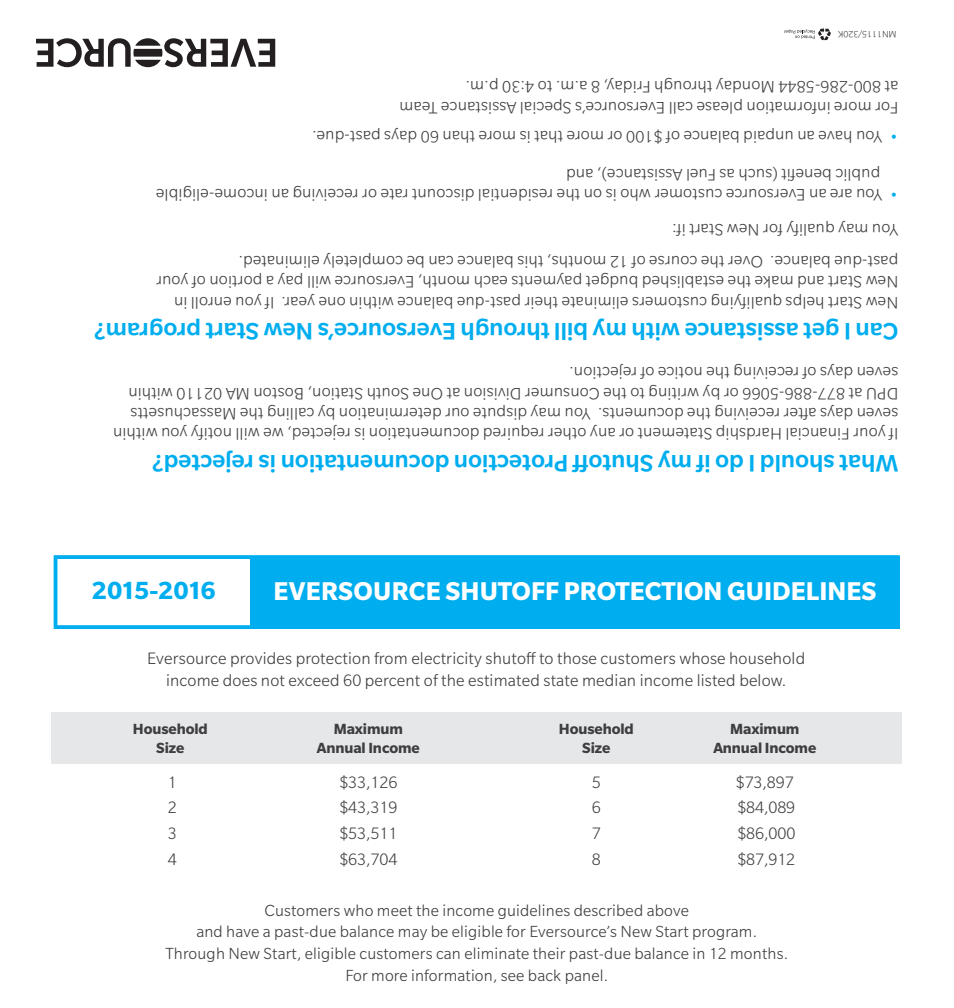
<style>
.page{position:relative;width:954px;height:1008px;background:#fff}
.page>*{position:absolute;margin:0;border:0;box-sizing:border-box;transform-origin:0 0}
.t1{font:700 28px "Slate Pro";color:#fff}
.t2{font:700 27px "Slate Pro";letter-spacing:-.075em;color:#00aeef}
.t3{font:500 26px "Slate Pro";color:#00aeef}
.t4{font:300 18px/20.4px "Slate Pro";letter-spacing:.01em;color:#3e3e3f}
.t5{font:300 17.6px/21.6px "Slate Pro";letter-spacing:.01em;color:#3e3e3f;text-align:center}
.t6{font:700 16px "Slate Pro";letter-spacing:-.005em;color:#3e3e3f}
.t7{font:300 10px "Slate Pro";color:#3e3e3f}
.s1{color:#00aeef}
</style>
<div class="page">
<div style="left:51px;top:712px;width:851px;height:51px;background:#e6e7e9"></div>
<svg style="left:54px;top:555px;width:846px;height:74px"></svg>
<div style="left:250px;top:556px;width:650px;height:73px;background:#00aeef"></div>
<svg style="left:36px;top:38px;width:239px;height:29px"></svg>
<svg style="left:784px;top:28px;width:47px;height:12px"></svg>
<p class="t7" style="left:897px;top:39px;width:60px;rotate:-180deg">MN1115/320K</p>
<p class="t4" style="left:898px;top:118px;width:500px;rotate:-180deg">For more information please call Eversource’s Special Assistance Team at 800-286-5844 Monday through Friday, 8 a.m. to 4:30 p.m.</p>
<p class="t4" style="left:898px;top:147px;width:588px;rotate:-180deg"><span class="s1">•</span> You have an unpaid balance of $100 or more that is more than 60 days past-due.</p>
<p class="t4" style="left:880px;top:205px;width:726px;text-indent:-18px;rotate:-180deg"><span class="s1">•</span> You are an Eversource customer who is on the residential discount rate or receiving an income-eligible public benefit (such as Fuel Assistance), and</p>
<p class="t4" style="left:898px;top:240px;width:228px;rotate:-180deg">You may qualify for New Start if:</p>
<p class="t4" style="left:898px;top:313px;width:744px;rotate:-180deg">New Start helps qualifying customers eliminate their past-due balance within one year. If you enroll in<br>New Start and make the established budget payments each month, Eversource will pay a portion of your past-due balance. Over the course of 12 months, this balance can be completely eliminated.</p>
<p class="t3" style="left:898px;top:345px;width:806px;rotate:-180deg">Can I get assistance with my bill through Eversource’s New Start program?</p>
<p class="t4" style="left:898px;top:444px;width:787px;rotate:-180deg">If your Financial Hardship Statement or any other required documentation is rejected, we will notify you within seven days after receiving the documents. You may dispute our determination by calling the Massachusetts DPU at 877-886-5066 or by writing to the Consumer Division at One South Station, Boston MA 02110 within seven days of receiving the notice of rejection.</p>
<p class="t3" style="left:898px;top:477px;width:748px;rotate:-180deg">What should I do if my Shutoff Protection documentation is rejected?</p>
<p class="t2" style="left:92px;top:576px;width:125px">2015-2016</p>
<p class="t1" style="left:274px;top:576px;width:604px">EVERSOURCE SHUTOFF PROTECTION GUIDELINES</p>
<p class="t4" style="left:147px;top:647px;width:660px;line-height:21.6px;text-align:center">Eversource provides protection from electricity shutoff to those customers whose household income does not exceed 60 percent of the estimated state median income listed below.</p>
<p class="t6" style="left:133px;top:720px;width:76px">Household</p>
<p class="t6" style="left:334px;top:720px;width:71px">Maximum</p>
<p class="t6" style="left:559px;top:720px;width:76px">Household</p>
<p class="t6" style="left:730px;top:720px;width:71px">Maximum</p>
<p class="t6" style="left:156px;top:739px;width:30px">Size</p>
<p class="t6" style="left:317px;top:739px;width:104px">Annual Income</p>
<p class="t6" style="left:582px;top:739px;width:30px">Size</p>
<p class="t6" style="left:713px;top:739px;width:104px">Annual Income</p>
<p class="t4" style="left:168px;top:772px;width:10px">1</p>
<p class="t4" style="left:339px;top:772px;width:59px">$33,126</p>
<p class="t4" style="left:592px;top:772px;width:10px">5</p>
<p class="t4" style="left:736px;top:772px;width:59px">$73,897</p>
<p class="t4" style="left:168px;top:797px;width:10px">2</p>
<p class="t4" style="left:339px;top:797px;width:59px">$43,319</p>
<p class="t4" style="left:592px;top:797px;width:10px">6</p>
<p class="t4" style="left:737px;top:797px;width:59px">$84,089</p>
<p class="t4" style="left:168px;top:823px;width:10px">3</p>
<p class="t4" style="left:339px;top:823px;width:59px">$53,511</p>
<p class="t4" style="left:592px;top:823px;width:10px">7</p>
<p class="t4" style="left:737px;top:823px;width:59px">$86,000</p>
<p class="t4" style="left:168px;top:849px;width:10px">4</p>
<p class="t4" style="left:339px;top:849px;width:59px">$63,704</p>
<p class="t4" style="left:592px;top:849px;width:10px">8</p>
<p class="t4" style="left:737px;top:849px;width:59px">$87,912</p>
<p class="t5" style="left:165px;top:899px;width:624px">Customers who meet the income guidelines described above<br>and have a past-due balance may be eligible for Eversource’s New Start program.<br>Through New Start, eligible customers can eliminate their past-due balance in 12 months.<br>For more information, see back panel.</p>
</div>
